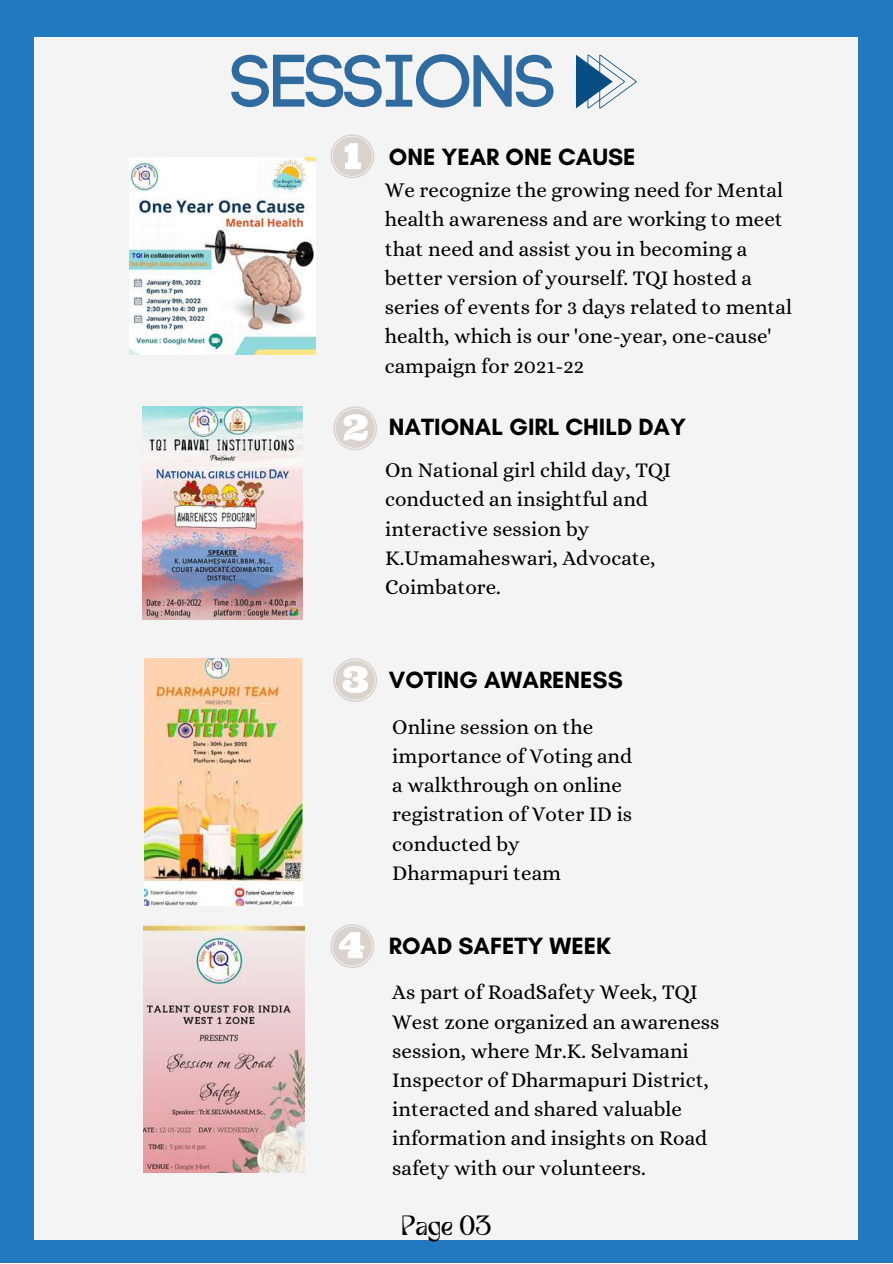
<style>
.page{position:relative;width:893px;height:1264px;background:#fff}
.page>*{position:absolute;margin:0;border:0;box-sizing:border-box;transform-origin:0 0}
.t1{font:73.5px "Code Pro Normal LC";letter-spacing:-.07em;color:#2f6b9f}
.t2{font:700 24px "Glacial Indifference";color:#000}
.t3{font:21px/29.2px "Alice";color:#000}
.t4{font:19.5px "TANPARADISO";color:#000}
</style>
<div class="page">
<div style="left:0;top:0;width:892px;height:1262px;background:#2379be"></div>
<div style="left:35px;top:38px;width:822px;height:1201px;background:#f4f4f4"></div>
<img style="left:130px;top:158px;width:185px;height:196px">
<img style="left:142px;top:406px;width:161px;height:213px">
<img style="left:145px;top:658px;width:157px;height:247px">
<svg style="left:333px;top:658px;width:44px;height:44px"></svg>
<img style="left:143px;top:924px;width:161px;height:248px">
<svg style="left:330px;top:924px;width:44px;height:43px"></svg>
<svg style="left:576px;top:55px;width:60px;height:54px"></svg>
<svg style="left:330px;top:134px;width:44px;height:44px"></svg>
<svg style="left:333px;top:406px;width:44px;height:44px"></svg>
<h1 class="t1" style="left:228px;top:37px;width:330px">SESSIONS</h1>
<p class="t2" style="left:389px;top:142px;width:248px">ONE YEAR ONE CAUSE</p>
<p class="t3" style="left:385px;top:175px;width:408px">We recognize the growing need for Mental health awareness and are working to meet that need and assist you in becoming a better version of yourself. TQI hosted a series of events for 3 days related to mental health, which is our 'one-year, one-cause' campaign for 2021-22</p>
<p class="t2" style="left:389px;top:411px;width:299px">NATIONAL GIRL CHILD DAY</p>
<p class="t3" style="left:385px;top:455px;width:287px">On National girl child day, TQI conducted an insightful and interactive session by<br>K.Umamaheswari, Advocate,<br>Coimbatore.</p>
<p class="t2" style="left:389px;top:665px;width:235px">VOTING AWARENESS</p>
<p class="t3" style="left:392px;top:711px;width:241px">Online session on the importance of Voting and a walkthrough on online registration of Voter ID is conducted by<br>Dharmapuri team</p>
<p class="t2" style="left:389px;top:931px;width:223px">ROAD SAFETY WEEK</p>
<p class="t3" style="left:392px;top:977px;width:328px">As part of RoadSafety Week, TQI<br>West zone organized an awareness session, where Mr.K. Selvamani<br>Inspector of Dharmapuri District, interacted and shared valuable information and insights on Road safety with our volunteers.</p>
<p class="t4" style="left:401px;top:1215px;width:91px">Page 03</p>
</div>
